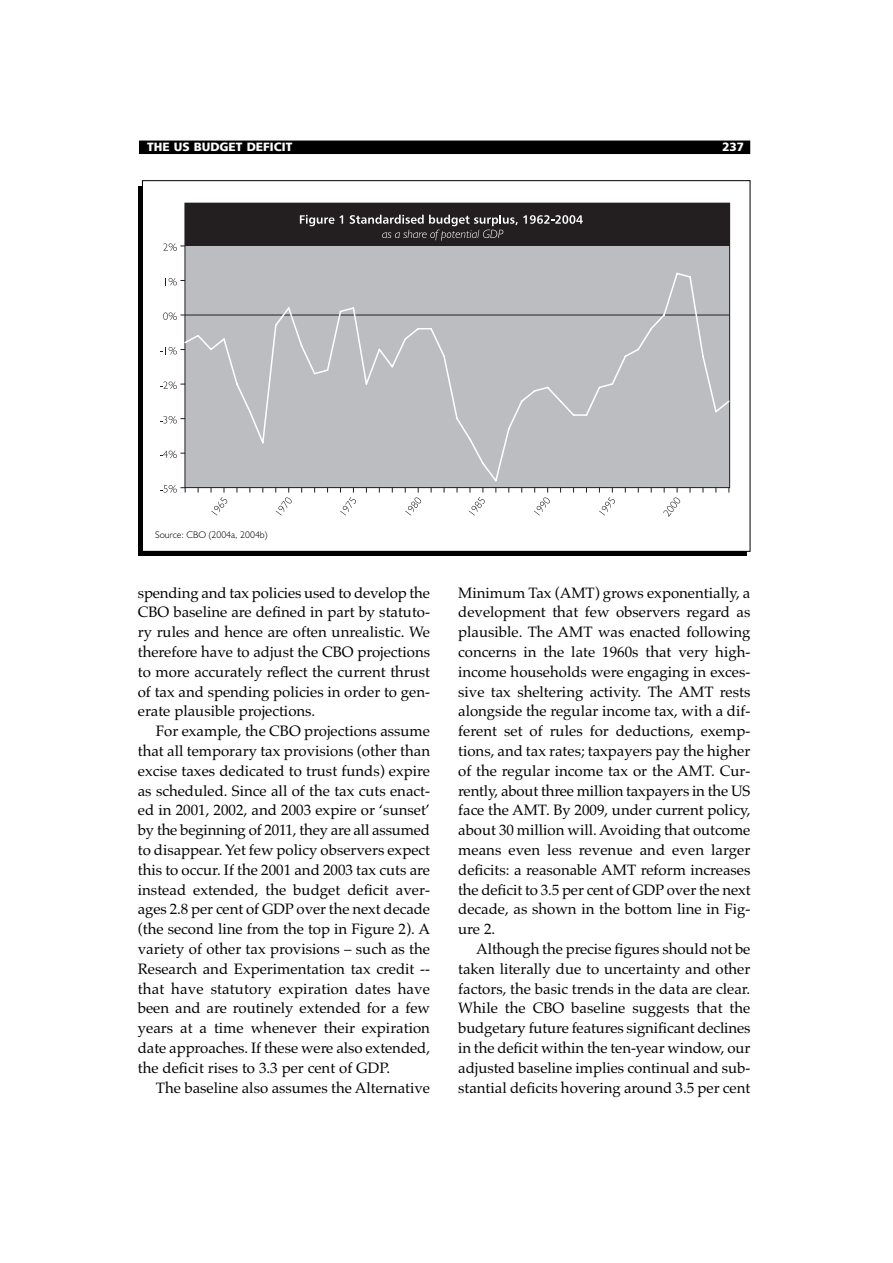
<style>
.page{position:relative;width:893px;height:1263px;background:#fff}
.page>*{position:absolute;margin:0;border:0;box-sizing:border-box;transform-origin:0 0}
.t1{font:15px/19.8px "Palatino";color:#000;text-align:justify}
.t2{font:12px "Humanist 777 BT Black B";color:#fff}
.t3{font:9.75px "Humanist 521 Light BT";color:#000}
</style>
<div class="page">
<div style="left:139px;top:141px;width:611px;height:13px;background:#000"></div>
<div style="left:185px;top:203px;width:544px;height:285px;background:#bcbdc0"></div>
<div style="left:185px;top:203px;width:544px;height:43px;background:#231f20"></div>
<svg style="left:300px;top:215px;width:43px;height:11px"></svg>
<svg style="left:523px;top:215px;width:60px;height:9px"></svg>
<svg style="left:350px;top:215px;width:167px;height:26px"></svg>
<svg style="left:160px;top:451px;width:23px;height:7px"></svg>
<svg style="left:160px;top:416px;width:23px;height:7px"></svg>
<svg style="left:160px;top:382px;width:23px;height:7px"></svg>
<svg style="left:160px;top:347px;width:23px;height:7px"></svg>
<svg style="left:163px;top:312px;width:20px;height:8px"></svg>
<svg style="left:165px;top:278px;width:18px;height:7px"></svg>
<svg style="left:163px;top:243px;width:22px;height:8px"></svg>
<svg style="left:160px;top:485px;width:26px;height:8px"></svg>
<svg style="left:211px;top:487px;width:16px;height:28px"></svg>
<svg style="left:275px;top:487px;width:17px;height:28px"></svg>
<svg style="left:340px;top:487px;width:16px;height:28px"></svg>
<svg style="left:405px;top:487px;width:16px;height:28px"></svg>
<svg style="left:469px;top:487px;width:16px;height:28px"></svg>
<svg style="left:534px;top:487px;width:16px;height:28px"></svg>
<svg style="left:599px;top:487px;width:16px;height:28px"></svg>
<svg style="left:663px;top:487px;width:17px;height:30px"></svg>
<svg style="left:183px;top:272px;width:548px;height:211px"></svg>
<p class="t2" style="left:147px;top:142px;width:147px">THE US BUDGET DEFICIT</p>
<p class="t2" style="left:722px;top:142px;width:24px">237</p>
<p class="t3" style="left:155px;top:532px;width:114px">Source: CBO (2004a, 2004b)</p>
<p class="t1" style="left:138px;top:584px;width:294px">spending and tax policies used to develop the CBO baseline are defined in part by statuto&shy;ry rules and hence are often unrealistic. We therefore have to adjust the CBO projections to more accurately reflect the current thrust of tax and spending policies in order to gen&shy;erate plausible projections.</p>
<p class="t1" style="left:138px;top:723px;width:294px;text-indent:18px">For example, the CBO projections assume that all temporary tax provisions (other than excise taxes dedicated to trust funds) expire as scheduled. Since all of the tax cuts enact&shy;ed in 2001, 2002, and 2003 expire or ‘sunset’ by the beginning of 2011, they are all assumed to disappear. Yet few policy observers expect this to occur. If the 2001 and 2003 tax cuts are instead extended, the budget deficit aver&shy;ages 2.8 per cent of GDP over the next decade (the second line from the top in Figure 2). A variety of other tax provisions – such as the Research and Experimentation tax credit -- that have statutory expiration dates have been and are routinely extended for a few years at a time whenever their expiration date approaches. If these were also extended, the deficit rises to 3.3 per cent of GDP.</p>
<p class="t1" style="left:156px;top:1079px;width:276px">The baseline also assumes the Alternative</p>
<p class="t1" style="left:458px;top:584px;width:294px">Minimum Tax (AMT) grows exponentially, a development that few observers regard as plausible. The AMT was enacted following concerns in the late 1960s that very high&shy;income households were engaging in exces&shy;sive tax sheltering activity. The AMT rests alongside the regular income tax, with a dif&shy;ferent set of rules for deductions, exemp&shy;tions, and tax rates; taxpayers pay the higher of the regular income tax or the AMT. Cur&shy;rently, about three million taxpayers in the US face the AMT. By 2009, under current policy, about 30 million will. Avoiding that outcome means even less revenue and even larger deficits: a reasonable AMT reform increases the deficit to 3.5 per cent of GDP over the next decade, as shown in the bottom line in Fig&shy;ure 2.</p>
<p class="t1" style="left:458px;top:941px;width:294px;text-indent:18px">Although the precise figures should not be taken literally due to uncertainty and other factors, the basic trends in the data are clear.<br>While the CBO baseline suggests that the budgetary future features significant declines in the deficit within the ten-year window, our adjusted baseline implies continual and sub&shy;stantial deficits hovering around 3.5 per cent</p>
</div>
